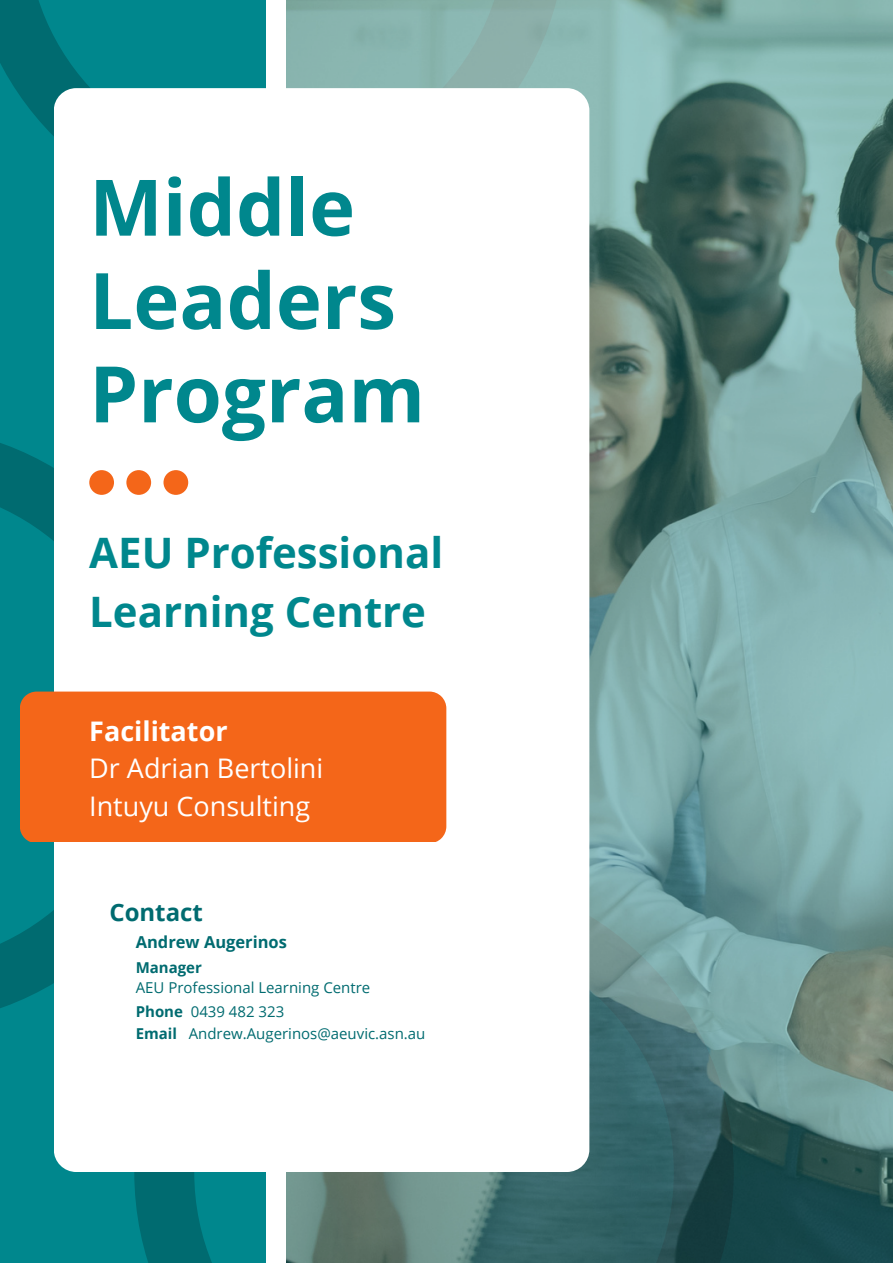
<style>
.page{position:relative;width:893px;height:1264px;background:#fff}
.page>*{position:absolute;margin:0;border:0;box-sizing:border-box;transform-origin:0 0}
.t1{font:700 78px/93.3px "Open Sans";color:#00878d}
.t2{font:700 42px/58.5px "Open Sans";color:#00878d}
.t3{font:27px/37px "Open Sans";color:#fff}
.t4{font:700 27px "Open Sans";color:#fff}
.t5{font:700 24px "Open Sans";color:#006b70}
.t6{font:700 16.5px "Open Sans";color:#006b70}
.t7{font:15px/22px "Open Sans";color:#006b70}
.t8{font:700 15px "Open Sans";color:#006b70}
.s1{font-weight:700}
</style>
<div class="page">
<div style="left:0;top:0;width:892px;height:1262px;background:#00878d"></div>
<svg style="left:0;top:0;width:90px;height:136px;fill:#006b70"></svg>
<svg style="left:0;top:443px;width:54px;height:565px"></svg>
<svg style="left:134px;top:1171px;width:132px;height:91px"></svg>
<img style="left:286px;top:0;width:606px;height:1262px">
<div style="left:266px;top:0;width:20px;height:1262px;background:#fff"></div>
<div style="left:54px;top:88px;width:535px;height:1083px;background:#fff;border-radius:22px"></div>
<svg style="left:89px;top:470px;width:99px;height:25px"></svg>
<div style="left:20px;top:691px;width:426px;height:151px;background:#f46619"></div>
<h1 class="t1" style="left:89px;top:159px;width:337px">Middle<br>Leaders<br>Program</h1>
<h2 class="t2" style="left:89px;top:523px;width:355px">AEU Professional<br>Learning Centre</h2>
<h3 class="t4" style="left:89px;top:712px;width:140px">Facilitator</h3>
<h3 class="t3" style="left:89px;top:749px;width:235px">Dr Adrian Bertolini<br>Intuyu Consulting</h3>
<h3 class="t5" style="left:109px;top:894px;width:95px">Contact</h3>
<p class="t6" style="left:136px;top:930px;width:153px">Andrew Augerinos</p>
<p class="t8" style="left:136px;top:956px;width:68px">Manager</p>
<p class="t7" style="left:136px;top:976px;width:236px">AEU Professional Learning Centre</p>
<p class="t7" style="left:136px;top:1000px;width:291px"><span class="s1">Phone</span> 0439 482 323<br><span class="s1">Email</span> Andrew.Augerinos@aeuvic.asn.au</p>
</div>
